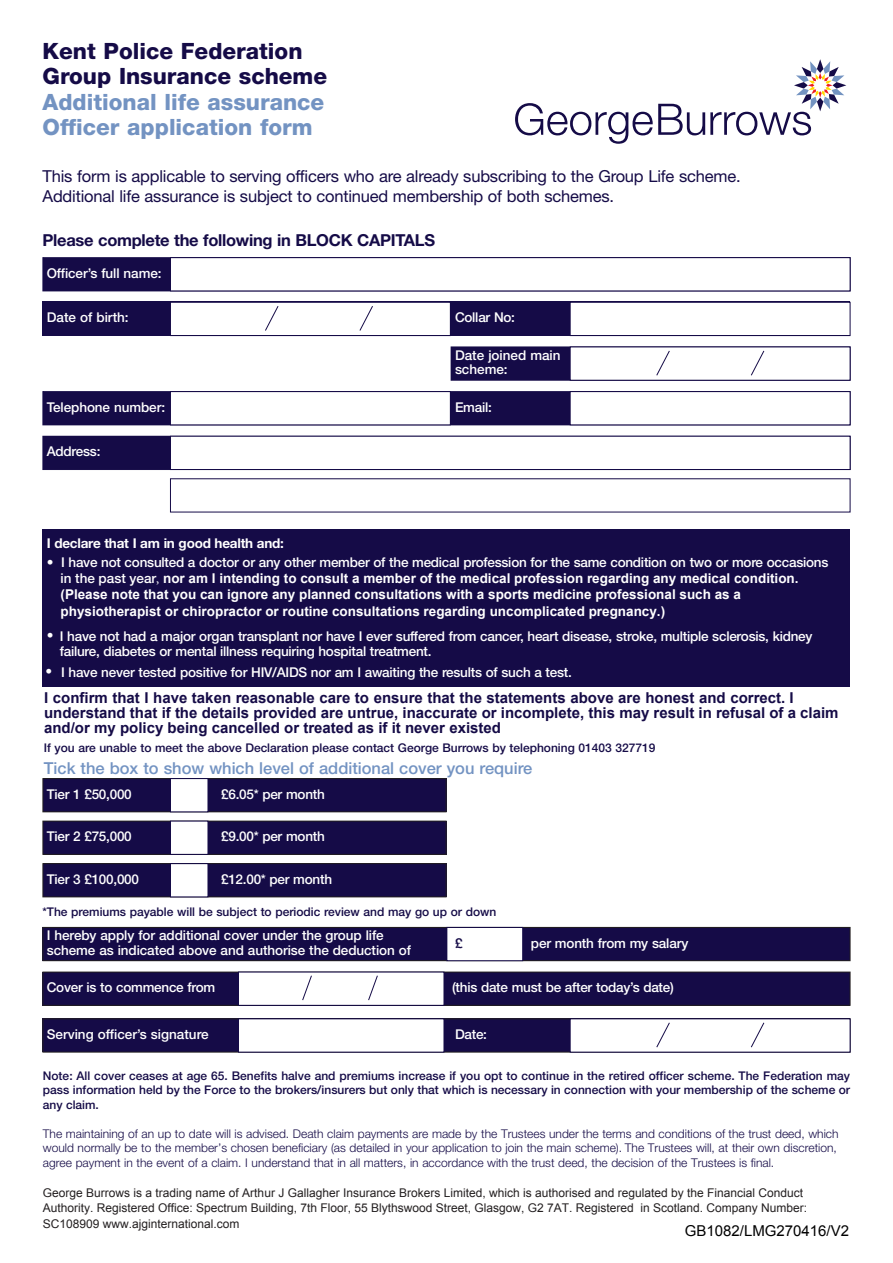
<style>
.page{position:relative;width:893px;height:1263px;background:#fff}
.page>*{position:absolute;margin:0;border:0;box-sizing:border-box;transform-origin:0 0}
.t1{font:800 22.5px/25.5px "Helvetica Neue";color:#7393c2}
.t2{font:800 22.5px/25.5px "Helvetica Neue";color:#150b47}
.t3{font:16.5px/19.8px "Helvetica Neue";letter-spacing:-.01em;color:#150b47}
.t4{font:500 16.5px "Helvetica Neue";color:#7393c2}
.t5{font:700 16.5px "Helvetica Neue";letter-spacing:-.02em;color:#150b47}
.t6{font:700 15px/15px "Arial";color:#150b47}
.t7{font:15px "Arial";color:#000}
.t8{font:500 13.5px/15px "Helvetica Neue";letter-spacing:-.015em;color:#fff}
.t9{font:700 13.5px/16.2px "Arial";color:#fff}
.t10{font:700 13.5px "Helvetica Neue";letter-spacing:-.015em;color:#fff}
.t11{font:500 13.5px "Helvetica Neue";color:#150b47}
.t12{font:500 12px/14.4px "Helvetica Neue";color:#150b47;text-align:justify}
.t13{font:300 12px/14.4px "Helvetica Neue";color:#150b47}
.t14{font:12px/15.6px "Arial";color:#231f20}
.s1{font-family:"Helvetica Neue";font-weight:500}
.s2{font-family:"Minion Pro";font-weight:400}
</style>
<div class="page">
<div style="left:43px;top:258px;width:807px;height:33px;background:#150b47"></div>
<div style="left:43px;top:257px;width:807px;height:34px;border:1px solid #150b47"></div>
<div style="left:171px;top:258px;width:679px;height:33px;background:#fff"></div>
<div style="left:170px;top:257px;width:680px;height:34px;border:1px solid #150b47"></div>
<div style="left:43px;top:302px;width:807px;height:34px;background:#150b47"></div>
<div style="left:171px;top:303px;width:279px;height:32px;background:#fff"></div>
<div style="left:170px;top:302px;width:281px;height:34px;border:1px solid #150b47"></div>
<div style="left:571px;top:303px;width:279px;height:32px;background:#fff"></div>
<div style="left:570px;top:302px;width:280px;height:34px;border:1px solid #150b47"></div>
<div style="left:43px;top:437px;width:807px;height:32px;background:#150b47"></div>
<div style="left:43px;top:436px;width:807px;height:34px;border:1px solid #150b47"></div>
<div style="left:171px;top:437px;width:679px;height:32px;background:#fff"></div>
<div style="left:170px;top:436px;width:680px;height:34px;border:1px solid #150b47"></div>
<svg style="left:265px;top:306px;width:14px;height:25px"></svg>
<svg style="left:359px;top:306px;width:14px;height:25px"></svg>
<div style="left:451px;top:347px;width:399px;height:33px;background:#150b47"></div>
<div style="left:451px;top:347px;width:399px;height:34px;border:1px solid #150b47"></div>
<div style="left:571px;top:347px;width:279px;height:33px;background:#fff"></div>
<div style="left:570px;top:347px;width:280px;height:34px;border:1px solid #150b47"></div>
<svg style="left:656px;top:350px;width:14px;height:26px"></svg>
<svg style="left:751px;top:350px;width:14px;height:26px"></svg>
<div style="left:43px;top:392px;width:807px;height:32px;background:#150b47"></div>
<div style="left:43px;top:391px;width:807px;height:34px;border:1px solid #150b47"></div>
<div style="left:171px;top:392px;width:279px;height:32px;background:#fff"></div>
<div style="left:170px;top:391px;width:281px;height:34px;border:1px solid #150b47"></div>
<div style="left:571px;top:392px;width:279px;height:32px;background:#fff"></div>
<div style="left:570px;top:391px;width:280px;height:34px;border:1px solid #150b47"></div>
<svg style="left:515px;top:59px;width:331px;height:85px"></svg>
<div style="left:43px;top:529px;width:807px;height:158px;background:#150b47"></div>
<div style="left:43px;top:1019px;width:807px;height:33px;background:#150b47"></div>
<div style="left:43px;top:1018px;width:807px;height:34px;border:1px solid #231f20"></div>
<div style="left:43px;top:927px;width:807px;height:34px;background:#150b47"></div>
<div style="left:43px;top:927px;width:807px;height:34px;border:1px solid #231f20"></div>
<div style="left:447px;top:928px;width:75px;height:32px;background:#fff"></div>
<div style="left:446px;top:927px;width:77px;height:34px;border:1px solid #150b47"></div>
<div style="left:239px;top:1019px;width:205px;height:33px;background:#fff"></div>
<div style="left:238px;top:1018px;width:206px;height:34px;border:1px solid #150b47"></div>
<div style="left:43px;top:972px;width:807px;height:33px;background:#150b47"></div>
<div style="left:43px;top:972px;width:807px;height:34px;border:1px solid #231f20"></div>
<div style="left:239px;top:972px;width:205px;height:33px;background:#fff"></div>
<div style="left:238px;top:972px;width:206px;height:34px;border:1px solid #150b47"></div>
<svg style="left:302px;top:975px;width:10px;height:26px"></svg>
<svg style="left:368px;top:975px;width:10px;height:26px"></svg>
<div style="left:571px;top:1019px;width:279px;height:33px;background:#fff"></div>
<div style="left:570px;top:1018px;width:280px;height:34px;border:1px solid #150b47"></div>
<svg style="left:656px;top:1022px;width:14px;height:26px"></svg>
<svg style="left:751px;top:1022px;width:14px;height:26px"></svg>
<div style="left:43px;top:778px;width:403px;height:34px;background:#150b47"></div>
<div style="left:43px;top:778px;width:403px;height:34px;border:1px solid #231f20"></div>
<div style="left:171px;top:779px;width:37px;height:32px;background:#fff"></div>
<div style="left:170px;top:778px;width:38px;height:34px;border:1px solid #150b47"></div>
<div style="left:43px;top:821px;width:403px;height:33px;background:#150b47"></div>
<div style="left:43px;top:821px;width:403px;height:34px;border:1px solid #231f20"></div>
<div style="left:43px;top:864px;width:403px;height:33px;background:#150b47"></div>
<div style="left:43px;top:863px;width:403px;height:34px;border:1px solid #231f20"></div>
<div style="left:171px;top:821px;width:37px;height:33px;background:#fff"></div>
<div style="left:170px;top:821px;width:38px;height:34px;border:1px solid #150b47"></div>
<div style="left:171px;top:864px;width:37px;height:32px;background:#fff"></div>
<div style="left:170px;top:863px;width:38px;height:34px;border:1px solid #150b47"></div>
<h1 class="t2" style="left:43px;top:40px;width:286px">Kent Police Federation<br>Group Insurance scheme</h1>
<h1 class="t1" style="left:43px;top:91px;width:283px">Additional life assurance<br>Officer application form</h1>
<p class="t3" style="left:43px;top:168px;width:700px">This form is applicable to serving officers who are already subscribing to the Group Life scheme.<br>Additional life assurance is subject to continued membership of both schemes.</p>
<p class="t5" style="left:43px;top:234px;width:394px">Please complete the following in BLOCK CAPITALS</p>
<p class="t8" style="left:47px;top:267px;width:116px">Officer’s full name:</p>
<p class="t8" style="left:47px;top:311px;width:83px">Date of birth:</p>
<p class="t8" style="left:455px;top:311px;width:62px">Collar No:</p>
<p class="t8" style="left:455px;top:350px;width:107px;line-height:13.5px">Date joined main scheme:</p>
<p class="t8" style="left:47px;top:401px;width:120px">Telephone number:</p>
<p class="t8" style="left:455px;top:401px;width:38px">Email:</p>
<p class="t8" style="left:47px;top:445px;width:55px">Address:</p>
<p class="t10" style="left:47px;top:539px;width:239px">I declare that I am in good health and:</p>
<p class="t8" style="left:47px;top:556px;width:783px">• I have not consulted a doctor or any other member of the medical profession for the same condition on two or more occasions</p>
<p class="t9" style="left:61px;top:571px;width:739px"><span class="s1">in the past year</span><span class="s2">,</span> nor am I intending to consult a member of the medical profession regarding any medical condition. (Please note that you can ignore any planned consultations with a sports medicine professional such as a physiotherapist or chiropractor or routine consultations regarding uncomplicated pregnancy.)</p>
<p class="t8" style="left:60px;top:630px;width:754px;text-indent:-13px">• I have not had a major organ transplant nor have I ever suffered from cancer, heart disease, stroke, multiple sclerosis, kidney failure, diabetes or mental illness requiring hospital treatment.</p>
<p class="t8" style="left:46px;top:666px;width:528px">• I have never tested positive for HIV/AIDS nor am I awaiting the results of such a test.</p>
<p class="t6" style="left:44px;top:691px;width:796px">I confirm that I have taken reasonable care to ensure that the statements above are honest and correct. I understand that if the details provided are untrue, inaccurate or incomplete, this may result in refusal of a claim and/or my policy being cancelled or treated as if it never existed</p>
<p class="t12" style="left:44px;top:742px;width:613px">If you are unable to meet the above Declaration please contact George Burrows by telephoning 01403 327719</p>
<p class="t4" style="left:44px;top:762px;width:490px">Tick the box to show which level of additional cover you require</p>
<p class="t8" style="left:47px;top:788px;width:86px">Tier 1 £50,000</p>
<p class="t8" style="left:221px;top:788px;width:105px">£6.05* per month</p>
<p class="t8" style="left:47px;top:830px;width:86px">Tier 2 £75,000</p>
<p class="t8" style="left:221px;top:830px;width:105px">£9.00* per month</p>
<p class="t8" style="left:47px;top:873px;width:94px">Tier 3 £100,000</p>
<p class="t8" style="left:221px;top:873px;width:113px">£12.00* per month</p>
<p class="t12" style="left:43px;top:906px;width:455px">*The premiums payable will be subject to periodic review and may go up or down</p>
<p class="t8" style="left:47px;top:929px;width:366px">I hereby apply for additional cover under the group life scheme as indicated above and authorise the deduction of</p>
<p class="t11" style="left:455px;top:938px;width:9px">£</p>
<p class="t8" style="left:531px;top:936px;width:159px">per month from my salary</p>
<p class="t8" style="left:47px;top:981px;width:170px">Cover is to commence from</p>
<p class="t8" style="left:452px;top:981px;width:223px">(this date must be after today’s date)</p>
<p class="t8" style="left:47px;top:1028px;width:163px">Serving officer’s signature</p>
<p class="t8" style="left:455px;top:1028px;width:34px">Date:</p>
<p class="t12" style="left:43px;top:1069px;width:809px">Note: All cover ceases at age 65. Benefits halve and premiums increase if you opt to continue in the retired officer scheme. The Federation may pass information held by the Force to the brokers/insurers but only that which is necessary in connection with your membership of the scheme or any claim.</p>
<p class="t13" style="left:43px;top:1128px;width:797px">The maintaining of an up to date will is advised. Death claim payments are made by the Trustees under the terms and conditions of the trust deed, which would normally be to the member’s chosen beneficiary (as detailed in your application to join the main scheme). The Trustees will, at their own discretion, agree payment in the event of a claim. I understand that in all matters, in accordance with the trust deed, the decision of the Trustees is final.</p>
<p class="t14" style="left:43px;top:1185px;width:766px">George Burrows is a trading name of Arthur J Gallagher Insurance Brokers Limited, which is authorised and regulated by the Financial Conduct<br>Authority. Registered Office: Spectrum Building, 7th Floor, 55 Blythswood Street, Glasgow, G2 7AT. Registered in Scotland. Company Number:<br>SC108909 www.ajginternational.com</p>
<p class="t7" style="left:685px;top:1221px;width:166px">GB1082/LMG270416/V2</p>
</div>
